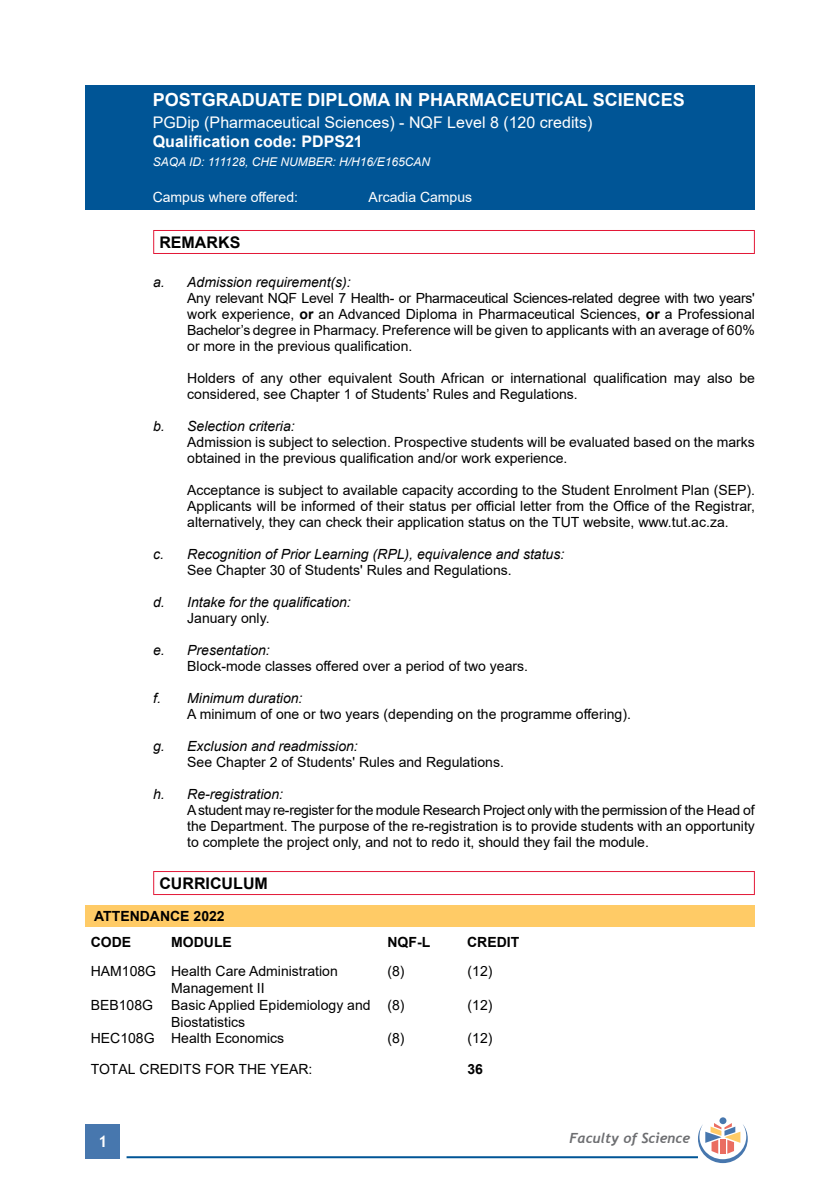
<style>
.page{position:relative;width:840px;height:1191px;background:#fff}
.page>*{position:absolute;margin:0;border:0;box-sizing:border-box;transform-origin:0 0}
.t1{font:700 18px "Arial";color:#fff}
.t2{font:16px "Arial";color:#fff}
.t3{font:700 16px "Arial";color:#fff}
.t4{font:700 16px "Arial";color:#000}
.t5{font:700 16px "Trebuchet MS";color:#fff}
.t6{font:14px/16px "Arial";color:#000;text-align:justify}
.t7{font:italic 14px "Arial";color:#000}
.t8{font:700 14px/26.4px "Arial";color:#000}
.t9{font:14px "Arial";color:#fff}
.t10{font:italic 700 14px "Trebuchet";color:#6d6e71}
.t11{font:italic 12px "Arial";color:#fff}
.s1{font-weight:700}
</style>
<div class="page">
<div style="left:86px;top:1124px;width:34px;height:34px;background:#4777ae"></div>
<hr style="left:126px;top:1156px;width:571px;height:2px;background:#005596">
<div style="left:719px;top:1117px;width:7px;height:7px;background:#4777ae;border-radius:50%"></div>
<svg style="left:697px;top:1123px;width:50px;height:40px"></svg>
<div style="left:85px;top:85px;width:669px;height:125px;background:#005596"></div>
<hr style="left:153px;top:230px;width:601px;height:1px;background:#e31837">
<svg style="left:153px;top:231px;width:1px;height:22px"></svg>
<svg style="left:753px;top:231px;width:1px;height:22px"></svg>
<hr style="left:153px;top:253px;width:601px;height:1px;background:#e31837">
<hr style="left:153px;top:871px;width:601px;height:1px;background:#e31837">
<svg style="left:153px;top:872px;width:1px;height:22px"></svg>
<svg style="left:753px;top:872px;width:1px;height:22px"></svg>
<hr style="left:153px;top:894px;width:601px;height:1px;background:#e31837">
<div style="left:85px;top:905px;width:669px;height:21px;background:#ffcb66"></div>
<p class="t1" style="left:153px;top:87px;width:533px">POSTGRADUATE DIPLOMA IN PHARMACEUTICAL SCIENCES</p>
<p class="t2" style="left:153px;top:111px;width:441px">PGDip (Pharmaceutical Sciences) - NQF Level 8 (120 credits)</p>
<p class="t3" style="left:153px;top:130px;width:211px">Qualification code: PDPS21</p>
<p class="t11" style="left:153px;top:154px;width:278px">SAQA ID: 111128, CHE NUMBER: H/H16/E165CAN</p>
<p class="t9" style="left:153px;top:187px;width:147px">Campus where offered:</p>
<p class="t9" style="left:368px;top:187px;width:105px">Arcadia Campus</p>
<p class="t4" style="left:159px;top:231px;width:82px">REMARKS</p>
<p class="t7" style="left:153px;top:273px;width:199px">a. Admission requirement(s):</p>
<p class="t6" style="left:187px;top:290px;width:569px">Any relevant NQF Level 7 Health- or Pharmaceutical Sciences-related degree with two years' work experience, <span class="s1">or</span> an Advanced Diploma in Pharmaceutical Sciences, <span class="s1">or</span> a Professional Bachelor’s degree in Pharmacy. Preference will be given to applicants with an average of 60% or more in the previous qualification.</p>
<p class="t6" style="left:187px;top:370px;width:569px">Holders of any other equivalent South African or international qualification may also be considered, see Chapter 1 of Students’ Rules and Regulations.</p>
<p class="t7" style="left:153px;top:417px;width:143px">b. Selection criteria:</p>
<p class="t6" style="left:187px;top:434px;width:569px">Admission is subject to selection. Prospective students will be evaluated based on the marks obtained in the previous qualification and/or work experience.</p>
<p class="t6" style="left:187px;top:482px;width:569px">Acceptance is subject to available capacity according to the Student Enrolment Plan (SEP).<br>Applicants will be informed of their status per official letter from the Office of the Registrar, alternatively, they can check their application status on the TUT website, www.tut.ac.za.</p>
<p class="t7" style="left:153px;top:545px;width:412px">c. Recognition of Prior Learning (RPL), equivalence and status:</p>
<p class="t6" style="left:187px;top:562px;width:326px">See Chapter 30 of Students' Rules and Regulations.</p>
<p class="t7" style="left:153px;top:593px;width:199px">d. Intake for the qualification:</p>
<p class="t6" style="left:187px;top:610px;width:84px">January only.</p>
<p class="t7" style="left:153px;top:641px;width:118px">e. Presentation:</p>
<p class="t6" style="left:187px;top:658px;width:342px">Block-mode classes offered over a period of two years.</p>
<p class="t7" style="left:153px;top:689px;width:151px">f. Minimum duration:</p>
<p class="t6" style="left:187px;top:706px;width:445px">A minimum of one or two years (depending on the programme offering).</p>
<p class="t7" style="left:153px;top:737px;width:206px">g. Exclusion and readmission:</p>
<p class="t6" style="left:187px;top:754px;width:318px">See Chapter 2 of Students' Rules and Regulations.</p>
<p class="t7" style="left:153px;top:785px;width:131px">h. Re-registration:</p>
<p class="t6" style="left:187px;top:802px;width:569px">A student may re-register for the module Research Project only with the permission of the Head of the Department. The purpose of the re-registration is to provide students with an opportunity to complete the project only, and not to redo it, should they fail the module.</p>
<p class="t4" style="left:159px;top:872px;width:110px">CURRICULUM</p>
<p class="t8" style="left:91px;top:903px;width:135px">ATTENDANCE 2022<br>CODE</p>
<p class="t8" style="left:171px;top:929px;width:62px">MODULE</p>
<p class="t8" style="left:387px;top:929px;width:44px">NQF-L</p>
<p class="t8" style="left:467px;top:929px;width:54px">CREDIT</p>
<p class="t6" style="left:91px;top:963px;width:248px">HAM108G Health Care Administration</p>
<p class="t6" style="left:387px;top:963px;width:19px">(8)</p>
<p class="t6" style="left:467px;top:963px;width:26px">(12)</p>
<p class="t6" style="left:171px;top:980px;width:95px">Management II</p>
<p class="t6" style="left:91px;top:996px;width:64px">BEB108G</p>
<p class="t6" style="left:171px;top:996px;width:235px">Basic Applied Epidemiology and (8)</p>
<p class="t6" style="left:467px;top:996px;width:26px">(12)</p>
<p class="t6" style="left:91px;top:1013px;width:195px;line-height:16.8px;text-indent:80px">Biostatistics<br>HEC108G Health Economics</p>
<p class="t6" style="left:387px;top:1030px;width:19px">(8)</p>
<p class="t6" style="left:467px;top:1030px;width:26px">(12)</p>
<p class="t6" style="left:91px;top:1061px;width:223px">TOTAL CREDITS FOR THE YEAR:</p>
<p class="t8" style="left:467px;top:1056px;width:17px">36</p>
<p class="t5" style="left:98px;top:1131px;width:11px">1</p>
<p class="t10" style="left:569px;top:1129px;width:122px">Faculty of Science</p>
</div>
